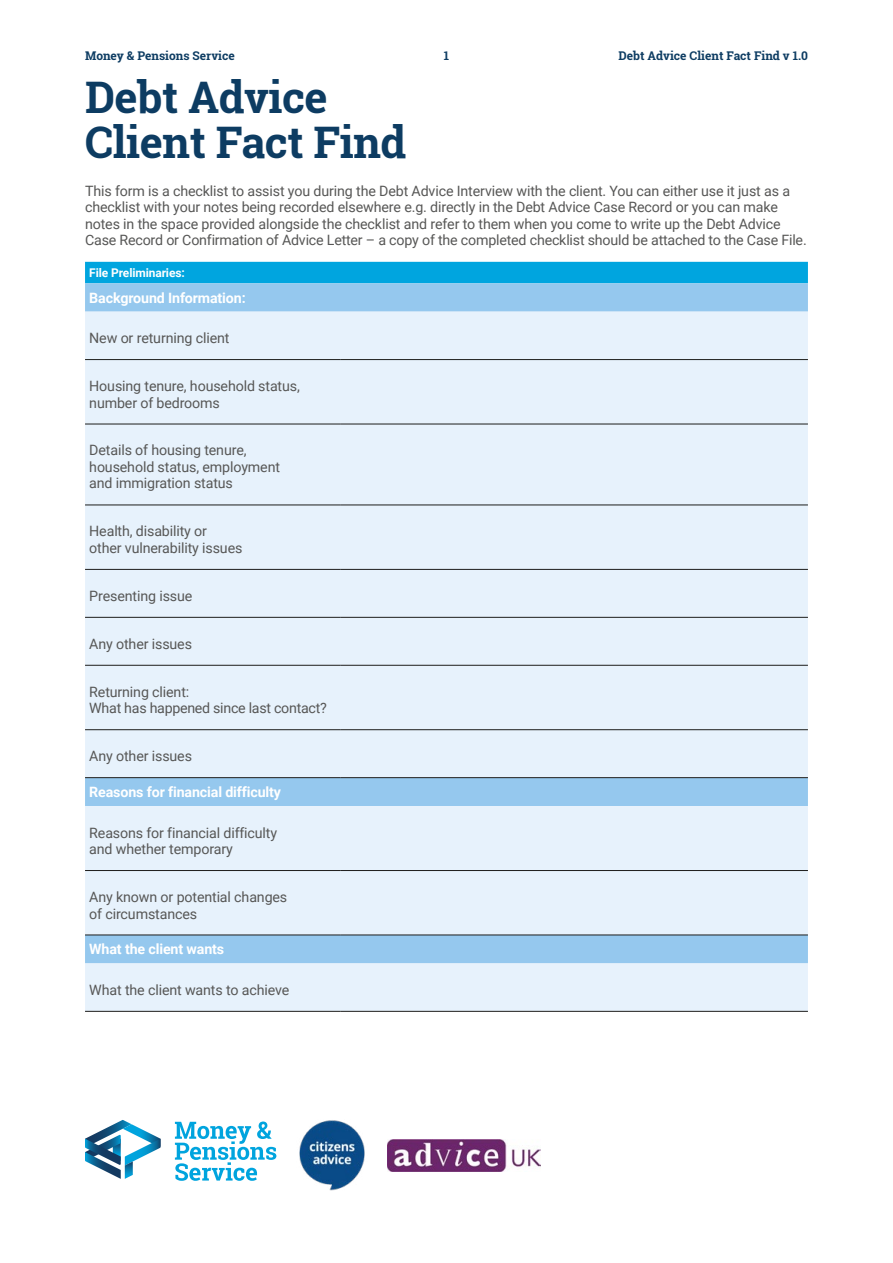
<style>
.page{position:relative;width:893px;height:1263px;background:#fff}
.page>*{position:absolute;margin:0;border:0;box-sizing:border-box;transform-origin:0 0}
.t1{font:700 43.5px/45px "Roboto Slab";letter-spacing:-.01em;color:#0d3c62}
.t2{font:14.25px/16.5px "Roboto";letter-spacing:-.01em;color:#575756}
.t3{font:700 14.25px "Roboto";letter-spacing:-.01em;color:#fff}
.t4{font:700 12px "Roboto Slab";color:#0d3c62}
.t5{font:700 12px "Roboto";letter-spacing:-.01em;color:#fff}
</style>
<div class="page">
<img style="left:299px;top:1120px;width:66px;height:70px">
<img style="left:387px;top:1139px;width:153px;height:32px">
<svg style="left:175px;top:1121px;width:101px;height:60px"></svg>
<svg style="left:85px;top:1120px;width:76px;height:59px"></svg>
<div style="left:85px;top:262px;width:723px;height:21px;background:#00a5df"></div>
<div style="left:85px;top:283px;width:723px;height:29px;background:#95c8ee"></div>
<svg style="left:85px;top:312px;width:723px;height:699px;background:#dfedf9"></svg>
<hr style="left:85px;top:359px;width:255px;height:1px;background:#1d1d1b">
<hr style="left:340px;top:359px;width:468px;height:1px;background:#1d1d1b">
<hr style="left:85px;top:424px;width:255px;height:1px;background:#1d1d1b">
<hr style="left:340px;top:424px;width:468px;height:1px;background:#1d1d1b">
<hr style="left:85px;top:505px;width:255px;height:1px;background:#1d1d1b">
<hr style="left:340px;top:505px;width:468px;height:1px;background:#1d1d1b">
<hr style="left:85px;top:569px;width:255px;height:1px;background:#1d1d1b">
<hr style="left:340px;top:569px;width:468px;height:1px;background:#1d1d1b">
<hr style="left:85px;top:617px;width:255px;height:1px;background:#1d1d1b">
<hr style="left:340px;top:617px;width:468px;height:1px;background:#1d1d1b">
<hr style="left:85px;top:665px;width:255px;height:1px;background:#1d1d1b">
<hr style="left:340px;top:665px;width:468px;height:1px;background:#1d1d1b">
<hr style="left:85px;top:729px;width:255px;height:1px;background:#1d1d1b">
<hr style="left:340px;top:729px;width:468px;height:1px;background:#1d1d1b">
<hr style="left:85px;top:870px;width:255px;height:1px;background:#1d1d1b">
<hr style="left:340px;top:870px;width:468px;height:1px;background:#1d1d1b">
<hr style="left:85px;top:777px;width:255px;height:1px;background:#1d1d1b">
<hr style="left:340px;top:777px;width:468px;height:1px;background:#1d1d1b">
<hr style="left:85px;top:935px;width:255px;height:1px;background:#1d1d1b">
<hr style="left:340px;top:935px;width:468px;height:1px;background:#1d1d1b">
<hr style="left:85px;top:1011px;width:255px;height:1px;background:#1d1d1b">
<hr style="left:340px;top:1011px;width:468px;height:1px;background:#1d1d1b">
<p class="t4" style="left:85px;top:47px;width:151px">Money &amp; Pensions Service</p>
<p class="t4" style="left:444px;top:47px;width:7px">1</p>
<p class="t4" style="left:618px;top:47px;width:191px">Debt Advice Client Fact Find v 1.0</p>
<h1 class="t1" style="left:85px;top:75px;width:323px">Debt Advice<br>Client Fact Find</h1>
<p class="t2" style="left:85px;top:182px;width:723px">This form is a checklist to assist you during the Debt Advice Interview with the client. You can either use it just as a checklist with your notes being recorded elsewhere e.g. directly in the Debt Advice Case Record or you can make notes in the space provided alongside the checklist and refer to them when you come to write up the Debt Advice Case Record or Confirmation of Advice Letter – a copy of the completed checklist should be attached to the Case File.</p>
<p class="t5" style="left:89px;top:264px;width:97px">File Preliminaries:</p>
<p class="t3" style="left:89px;top:288px;width:158px">Background Information:</p>
<p class="t2" style="left:89px;top:329px;width:142px">New or returning client</p>
<p class="t2" style="left:89px;top:377px;width:212px">Housing tenure, household status, number of bedrooms</p>
<p class="t2" style="left:89px;top:442px;width:192px">Details of housing tenure, household status, employment and immigration status</p>
<p class="t2" style="left:89px;top:522px;width:155px">Health, disability or other vulnerability issues</p>
<p class="t2" style="left:89px;top:587px;width:105px">Presenting issue</p>
<p class="t2" style="left:89px;top:635px;width:104px">Any other issues</p>
<p class="t2" style="left:89px;top:683px;width:239px">Returning client:<br>What has happened since last contact?</p>
<p class="t2" style="left:89px;top:747px;width:104px">Any other issues</p>
<p class="t3" style="left:89px;top:782px;width:193px">Reasons for financial difficulty</p>
<p class="t2" style="left:89px;top:824px;width:189px">Reasons for financial difficulty and whether temporary</p>
<p class="t2" style="left:89px;top:888px;width:199px">Any known or potential changes of circumstances</p>
<p class="t3" style="left:89px;top:939px;width:136px">What the client wants</p>
<p class="t2" style="left:89px;top:981px;width:202px">What the client wants to achieve</p>
</div>
